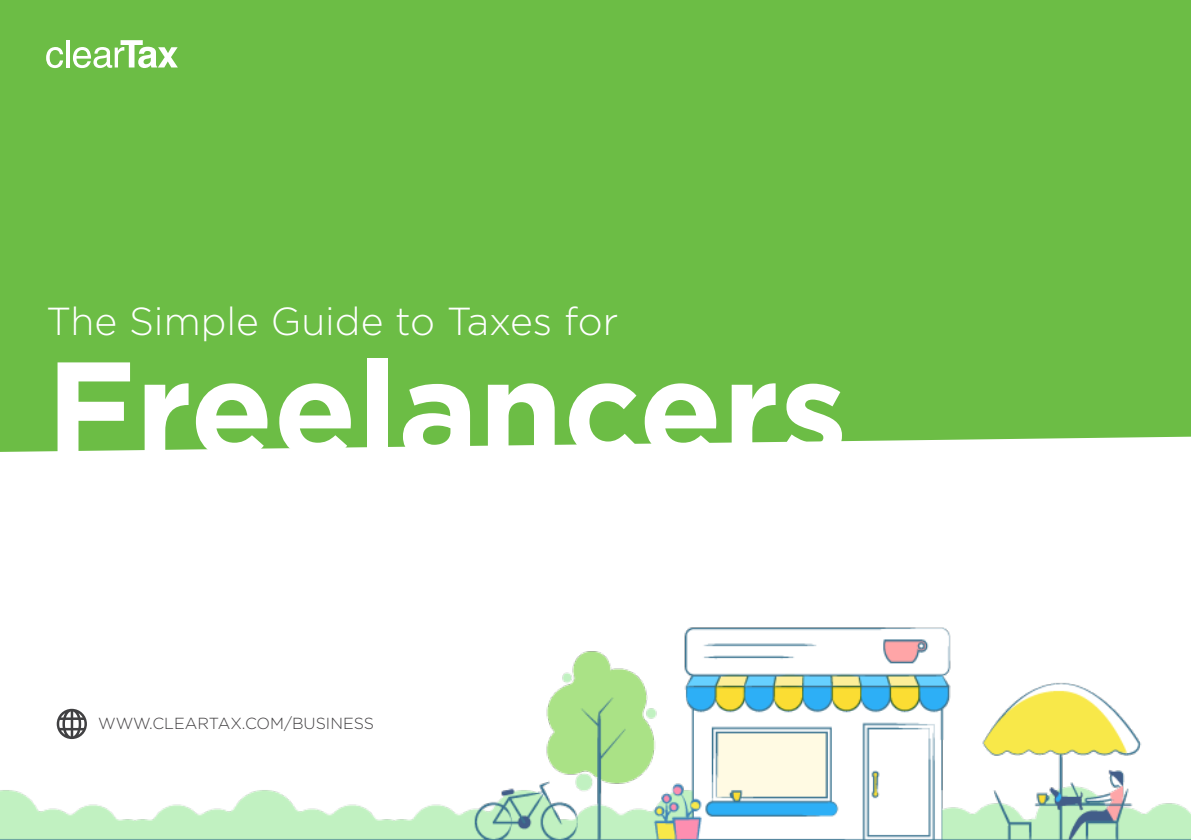
<style>
.page{position:relative;width:1191px;height:840px;background:#fff}
.page>*{position:absolute;margin:0;border:0;box-sizing:border-box;transform-origin:0 0}
.t1{font:700 136px "Gotham";color:#fff}
.t2{font:300 39px "Gotham";color:#fff}
.t3{font:300 16px "Gotham";color:#413f41}
</style>
<div class="page">
<div style="left:0;top:0;width:1191px;height:839px;background:#6cbd45"></div>
<svg style="left:46px;top:47px;width:17px;height:21px"></svg>
<hr style="left:67px;top:40px;width:3px;height:27px;background:#fff">
<svg style="left:73px;top:40px;width:105px;height:28px"></svg>
<div style="left:0;top:436px;width:1191px;height:144px;background:#fff"></div>
<img style="left:0;top:580px;width:1191px;height:259px">
<svg style="left:57px;top:708px;width:30px;height:30px"></svg>
<p class="t2" style="left:46px;top:300px;width:574px">The Simple Guide to Taxes for</p>
<p class="t1" style="left:46px;top:330px;width:803px">Freelancers</p>
<p class="t3" style="left:98px;top:714px;width:277px">WWW.CLEARTAX.COM/BUSINESS</p>
</div>
